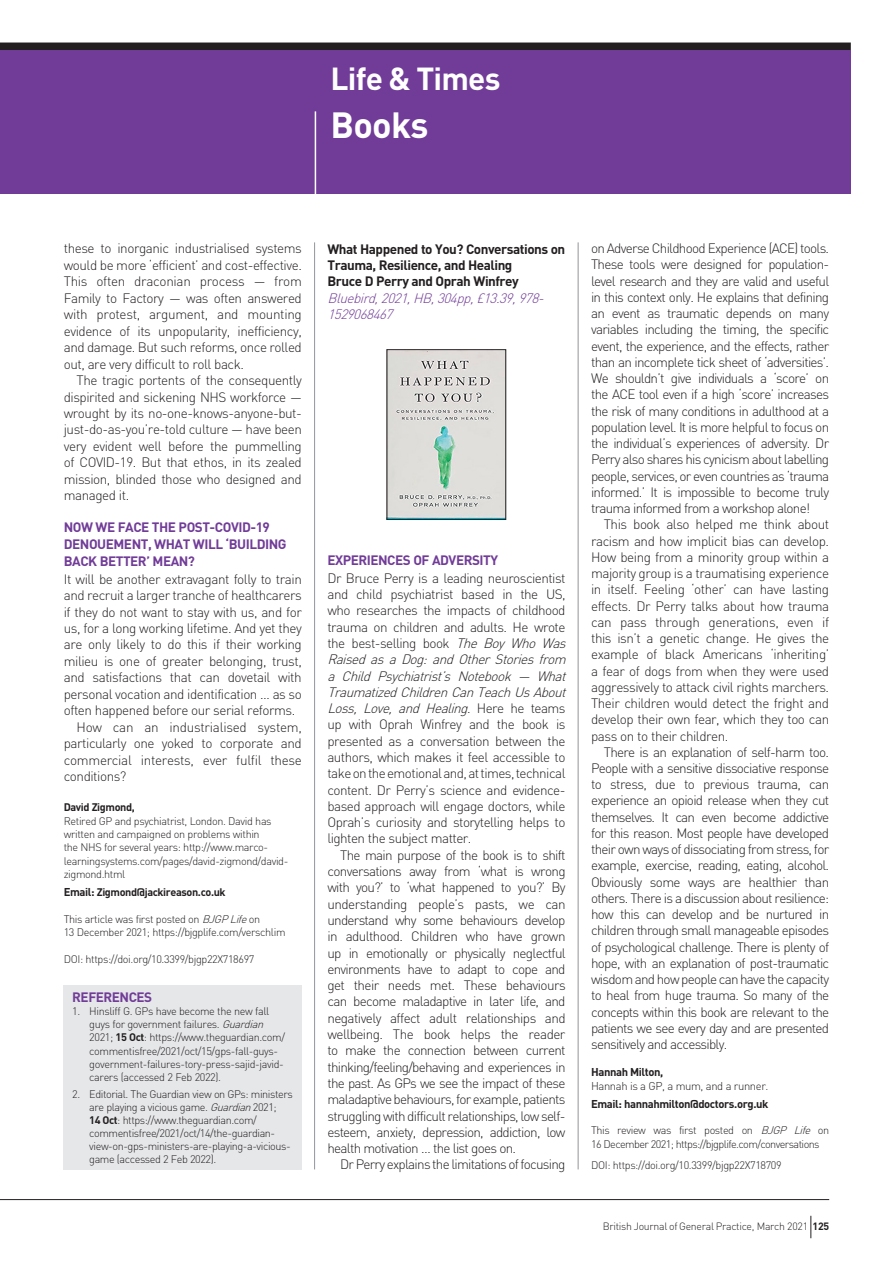
<style>
.page{position:relative;width:893px;height:1263px;background:#fff}
.page>*{position:absolute;margin:0;border:0;box-sizing:border-box;transform-origin:0 0}
.t1{font:700 36px "DIN";letter-spacing:-.02em;color:#fff}
.t2{font:700 31.5px "DIN";letter-spacing:-.025em;color:#fff}
.t3{font:300 13.5px/16.2px "DIN";letter-spacing:-.035em;color:#231f20;text-align:justify}
.t4{font:700 13.5px/16.8px "DIN";letter-spacing:-.035em;color:#713c98}
.t5{font:700 13.5px/16.4px "DIN";letter-spacing:-.035em;color:#231f20}
.t6{font:italic 300 13.5px/16.4px "DIN";color:#713c98}
.t7{font:300 13.5px "DIN";letter-spacing:-.055em;color:#231f20}
.t8{font:700 11.25px "DIN";letter-spacing:-.035em;color:#231f20}
.t9{font:300 11.25px "DIN";letter-spacing:-.035em;color:#231f20}
.t10{font:300 10.8px/13px "DIN";letter-spacing:-.035em;color:#231f20}
.t11{font:300 10.8px/13.5px "DIN";letter-spacing:-.055em;color:#231f20}
.t12{font:700 10.8px "DIN";letter-spacing:-.035em;color:#231f20}
.t13{font:300 10.5px "DIN";letter-spacing:-.025em;color:#231f20}
.s1{font-size:11.25px}
.s2{font-style:italic}
.s3{font-weight:700}
</style>
<div class="page">
<hr style="left:314px;top:242px;width:1px;height:927px;background:#939598">
<div style="left:0;top:50px;width:851px;height:143px;background:#713c98"></div>
<div style="left:0;top:43px;width:851px;height:7px;background:#231f20"></div>
<hr style="left:578px;top:242px;width:1px;height:927px;background:#939598">
<img style="left:389px;top:352px;width:115px;height:166px">
<div style="left:387px;top:350px;width:119px;height:170px;border:1px solid #231f20"></div>
<div style="left:64px;top:985px;width:238px;height:184px;background:#e6e7e9"></div>
<hr style="left:315px;top:111px;width:1px;height:129px;background:#fff">
<hr style="left:0;top:1199px;width:829px;height:1px;background:#231f20">
<svg style="left:810px;top:1216px;width:1px;height:22px"></svg>
<h2 class="t2" style="left:330px;top:58px;width:172px">Life &amp; Times</h2>
<h1 class="t1" style="left:330px;top:101px;width:100px">Books</h1>
<p class="t3" style="left:64px;top:240px;width:240px">these to inorganic industrialised systems would be more ‘efficient’ and cost-effective.<br>This often draconian process — from Family to Factory — was often answered with protest, argument, and mounting evidence of its unpopularity, inefficiency, and damage. But such reforms, once rolled out, are very difficult to roll back.</p>
<p class="t3" style="left:64px;top:372px;width:240px;text-indent:13px">The tragic portents of the consequently dispirited and sickening NHS workforce — wrought by its no-one-knows-anyone-but&shy;just-do-as-you’re-told culture — have been very evident well before the pummelling of COVID-19. But that ethos, in its zealed mission, blinded those who designed and managed it.</p>
<p class="t4" style="left:64px;top:518px;width:224px">NOW WE FACE THE POST-COVID-19<br>DENOUEMENT, WHAT WILL ‘BUILDING<br>BACK BETTER’ MEAN?</p>
<p class="t3" style="left:64px;top:570px;width:240px">It will be another extravagant folly to train</p>
<p class="t3" style="left:64px;top:587px;width:240px">and recruit a larger tranche of healthcarers</p>
<p class="t3" style="left:64px;top:603px;width:240px">if they do not want to stay with us, and for</p>
<p class="t3" style="left:64px;top:620px;width:240px">us, for a long working lifetime. And yet they</p>
<p class="t3" style="left:64px;top:636px;width:240px">are only likely to do this if their working</p>
<p class="t3" style="left:64px;top:653px;width:240px">milieu is one of greater belonging, trust,</p>
<p class="t3" style="left:64px;top:669px;width:239px">and satisfactions that can dovetail with</p>
<p class="t3" style="left:64px;top:686px;width:240px">personal vocation and identification … as so</p>
<p class="t3" style="left:64px;top:702px;width:233px">often happened before our serial reforms.</p>
<p class="t3" style="left:77px;top:719px;width:227px">How can an industrialised system,</p>
<p class="t3" style="left:64px;top:735px;width:240px">particularly one yoked to corporate and</p>
<p class="t3" style="left:64px;top:752px;width:240px">commercial interests, ever fulfil these</p>
<p class="t3" style="left:64px;top:768px;width:64px">conditions?</p>
<p class="t12" style="left:64px;top:800px;width:73px">David Zigmond,</p>
<p class="t10" style="left:64px;top:814px;width:226px;line-height:13.5px">Retired GP and psychiatrist, London. David has written and campaigned on problems within<br>the NHS for several years: http://www.marco&shy;learningsystems.com/pages/david-zigmond/david&shy;zigmond.html</p>
<p class="t12" style="left:64px;top:885px;width:163px"><span class="s1">Email:</span> Zigmond@jackireason.co.uk</p>
<p class="t10" style="left:64px;top:912px;width:223px">This article was first posted on <span class="s2">BJGPLife</span>on<br>13 December 2021; https://bjgplife.com/verschlim</p>
<p class="t10" style="left:64px;top:952px;width:192px">DOI: https://doi.org/10.3399/bjgp22X718697</p>
<p class="t4" style="left:72px;top:988px;width:81px">REFERENCES</p>
<p class="t10" style="left:89px;top:1005px;width:197px;text-indent:-17px">1. Hinsliff G. GPs have become the new fall guys for government failures. <span class="s2">Guardian </span>2021; <span class="s3">15 Oct</span>: https://www.theguardian.com/ commentisfree/2021/oct/15/gps-fall-guys&shy;government-failures-tory-press-sajid-javid&shy;carers (accessed 2 Feb 2022).</p>
<p class="t10" style="left:89px;top:1087px;width:205px;text-indent:-17px">2. Editorial. The Guardian view on GPs: ministers are playing a vicious game. <span class="s2">Guardian</span>2021;<br><span class="s3">14 Oct</span>: https://www.theguardian.com/ commentisfree/2021/oct/14/the-guardian&shy;view-on-gps-ministers-are-playing-a-vicious&shy;game (accessed 2 Feb 2022).</p>
<p class="t5" style="left:327px;top:240px;width:239px">What Happened to You? Conversations on<br>Trauma, Resilience, and Healing<br>Bruce D Perry and Oprah Winfrey</p>
<p class="t6" style="left:327px;top:289px;width:222px">Bluebird,2021,HB,304pp,£13.39,978-<br>1529068467</p>
<p class="t4" style="left:327px;top:551px;width:172px">EXPERIENCES OF ADVERSITY</p>
<p class="t3" style="left:327px;top:569px;width:244px;text-align:left">Dr Bruce Perry is a leading neuroscientist and child psychiatrist based in the US, who researches the impacts of childhood trauma on children and adults. He wrote the best-selling book <span class="s2">The Boy Who Was Raised as a Dog: and Other Stories from a Child Psychiatrist’s Notebook — What TraumatizedChildrenCanTeachUsAbout Loss, Love, and Healing</span>. H e r e h e t e a m s up with Oprah Winfrey and the book is presented as a conversation between the authors, which makes it feel accessible to take on the emotional and, at times, technical content. Dr Perry’s science and evidence&shy;based approach will engage doctors, while Oprah’s curiosity and storytelling helps to lighten the subject matter.</p>
<p class="t3" style="left:327px;top:847px;width:240px;text-indent:13px">The main purpose of the book is to shift conversations away from ‘what is wrong with you?’ to ‘what happened to you?’ By understanding people’s pasts, we can understand why some behaviours develop in adulthood. Children who have grown up in emotionally or physically neglectful environments have to adapt to cope and get their needs met. These behaviours can become maladaptive in later life, and negatively affect adult relationships and wellbeing. The book helps the reader to make the connection between current thinking/feeling/behaving and experiences in the past. As GPs we see the impact of these maladaptive behaviours, for example, patients struggling with difficult relationships, low self&shy;esteem, anxiety, depression, addiction, low health motivation … the list goes on.</p>
<p class="t7" style="left:340px;top:1156px;width:227px">Dr Perry explains the limitations of focusing</p>
<p class="t3" style="left:591px;top:240px;width:240px">on Adverse Childhood Experience (ACE) tools.<br>These tools were designed for population&shy;level research and they are valid and useful in this context only. He explains that defining an event as traumatic depends on many variables including the timing, the specific event, the experience, and the effects, rather than an incomplete tick sheet of ‘adversities’.<br>We shouldn’t give individuals a ‘score’ on the ACE tool even if a high ‘score’ increases the risk of many conditions in adulthood at a population level. It is more helpful to focus on the individual’s experiences of adversity. Dr Perry also shares his cynicism about labelling people, services, or even countries as ‘trauma informed.’ It is impossible to become truly trauma informed from a workshop alone!</p>
<p class="t3" style="left:591px;top:516px;width:240px;text-indent:13px">This book also helped me think about racism and how implicit bias can develop.<br>How being from a minority group within a majority group is a traumatising experience in itself. Feeling ‘other’ can have lasting effects. Dr Perry talks about how trauma can pass through generations, even if this isn’t a genetic change. He gives the example of black Americans ‘inheriting’ a fear of dogs from when they were used aggressively to attack civil rights marchers.<br>Their children would detect the fright and develop their own fear, which they too can pass on to their children.</p>
<p class="t3" style="left:591px;top:744px;width:240px;text-indent:13px">There is an explanation of self-harm too.<br>People with a sensitive dissociative response to stress, due to previous trauma, can experience an opioid release when they cut themselves. It can even become addictive for this reason. Most people have developed their own ways of dissociating from stress, for example, exercise, reading, eating, alcohol.<br>Obviously some ways are healthier than others. There is a discussion about resilience: how this can develop and be nurtured in children through small manageable episodes of psychological challenge. There is plenty of hope, with an explanation of post-traumatic wisdom and how people can have the capacity to heal from huge trauma. So many of the concepts within this book are relevant to the patients we see every day and are presented sensitively and accessibly.</p>
<p class="t8" style="left:591px;top:1065px;width:74px">Hannah Milton,</p>
<p class="t9" style="left:591px;top:1079px;width:179px">Hannah is a GP, a mum, and a runner.</p>
<p class="t8" style="left:591px;top:1096px;width:179px">Email: hannahmilton@doctors.org.uk</p>
<p class="t11" style="left:591px;top:1123px;width:240px">This review was first posted on <span class="s2">BJGP Life</span> on<br>16 December 2021; https://bjgplife.com/conversations</p>
<p class="t10" style="left:591px;top:1159px;width:192px">DOI: https://doi.org/10.3399/bjgp22X718709</p>
<p class="t13" style="left:603px;top:1219px;width:228px">British Journal of General Practice, March 2021 <span class="s3">125</span></p>
</div>
